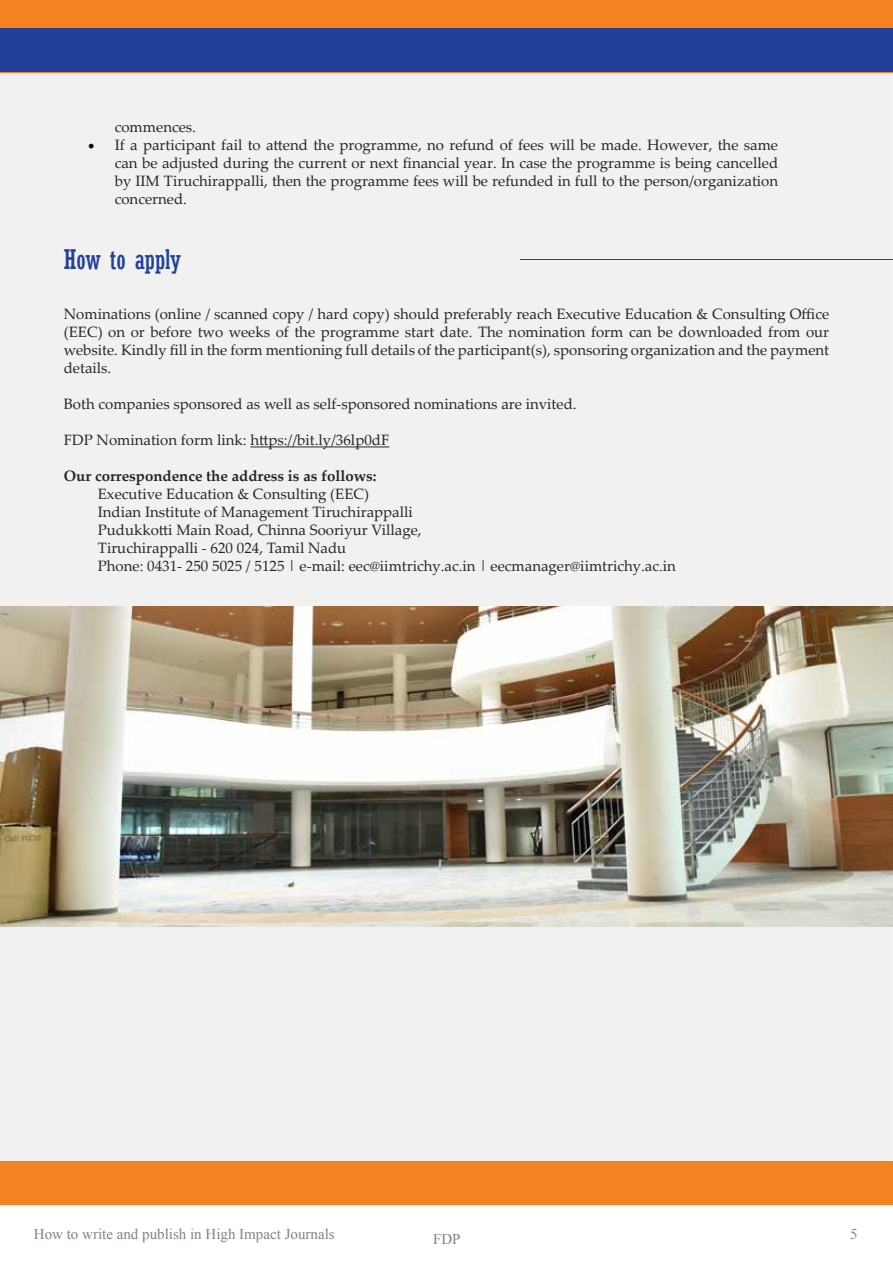
<style>
.page{position:relative;width:893px;height:1263px;background:#fff}
.page>*{position:absolute;margin:0;border:0;box-sizing:border-box;transform-origin:0 0}
.t1{font:condensed 27px "Rockwell";color:#21409a}
.t2{font:15px/18px "Palatino Linotype";color:#262625;text-align:justify}
.t3{font:15px "Times New Roman";color:#88817e}
.t4{font:700 15px "Palatino Linotype";color:#262625}
.s1{font-family:"Minion Pro";font-size:18px;color:#000}
</style>
<div class="page">
<div style="left:0;top:72px;width:893px;height:1089px;background:#f1f1f1"></div>
<div style="left:0;top:1161px;width:893px;height:44px;background:#f58220"></div>
<div style="left:0;top:0;width:893px;height:72px;background:#f58220"></div>
<div style="left:0;top:28px;width:893px;height:44px;background:#21409a"></div>
<hr style="left:250px;top:446px;width:139px;height:1px;background:#262625">
<img style="left:1px;top:606px;width:892px;height:321px">
<hr style="left:520px;top:259px;width:373px;height:1px;background:#21409a">
<p class="t2" style="left:115px;top:117px;width:83px">commences.</p>
<p class="t2" style="left:115px;top:135px;width:665px;text-indent:-27px"><span class="s1">•</span> If a participant fail to attend the programme, no refund of fees will be made. However, the same can be adjusted during the current or next financial year. In case the programme is being cancelled by IIM Tiruchirappalli, then the programme fees will be refunded in full to the person/organization concerned.</p>
<h1 class="t1" style="left:64px;top:244px;width:119px">How to apply</h1>
<p class="t2" style="left:64px;top:305px;width:767px">Nominations (online / scanned copy / hard copy) should preferably reach Executive Education &amp; Consulting Office (EEC) on or before two weeks of the programme start date. The nomination form can be downloaded from our website. Kindly fill in the form mentioning full details of the participant(s), sponsoring organization and the payment details.</p>
<p class="t2" style="left:64px;top:395px;width:514px">Both companies sponsored as well as self-sponsored nominations are invited.</p>
<p class="t2" style="left:64px;top:431px;width:327px">FDP Nomination form link: https://bit.ly/36lp0dF</p>
<p class="t4" style="left:64px;top:466px;width:314px">Our correspondence the address is as follows:</p>
<p class="t2" style="left:98px;top:485px;width:580px;text-align:left">Executive Education &amp; Consulting (EEC)<br>Indian Institute of Management Tiruchirappalli<br>Pudukkotti Main Road, Chinna Sooriyur Village,<br>Tiruchirappalli - 620 024, Tamil Nadu<br>Phone: 0431- 250 5025 / 5125 | e-mail: eec@iimtrichy.ac.in | eecmanager@iimtrichy.ac.in</p>
<p class="t3" style="left:34px;top:1224px;width:302px">How to write and publish in High Impact Journals</p>
<p class="t3" style="left:850px;top:1224px;width:9px">5</p>
<p class="t3" style="left:433px;top:1229px;width:29px">FDP</p>
</div>
